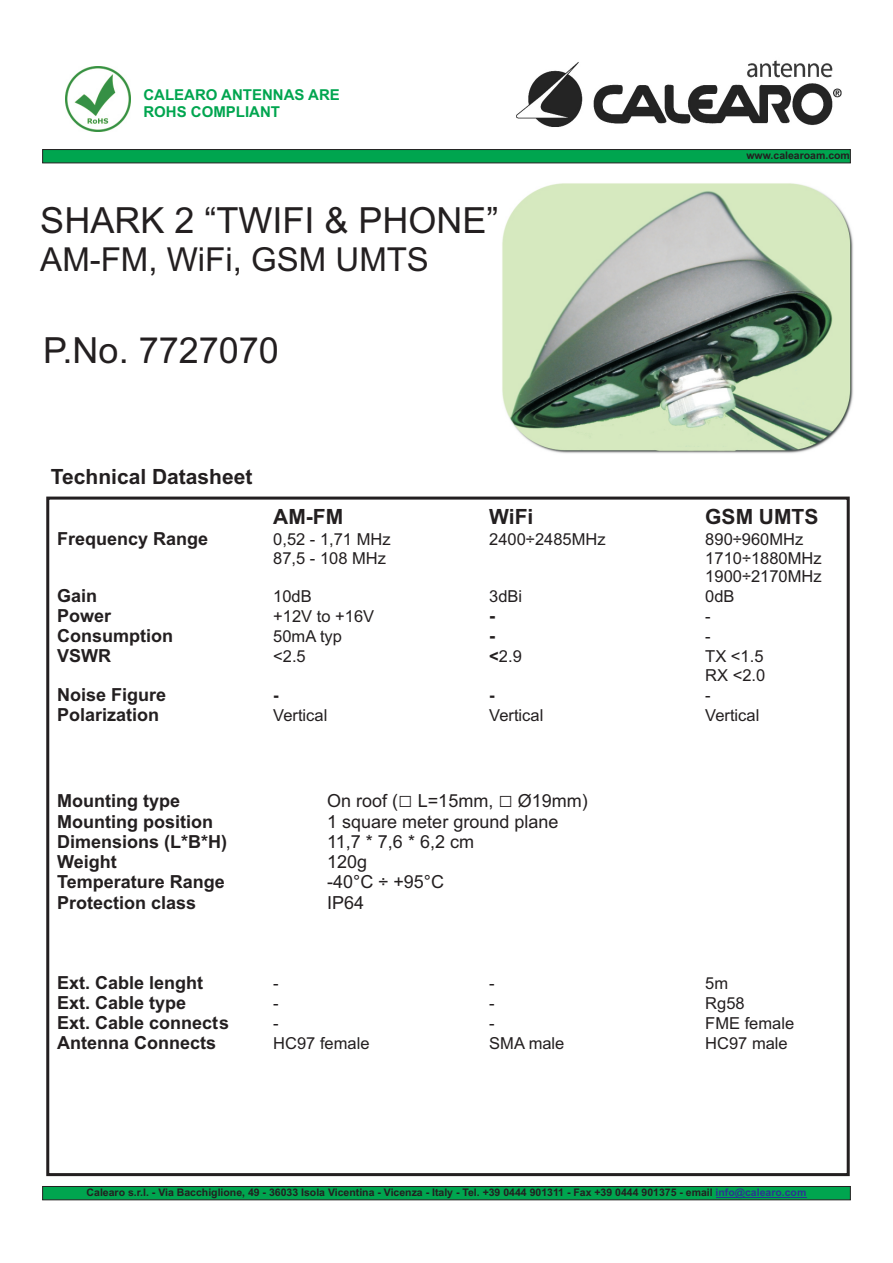
<style>
.page{position:relative;width:893px;height:1263px;background:#fff}
.page>*{position:absolute;margin:0;border:0;box-sizing:border-box;transform-origin:0 0}
.t1{font:36px "Arial";color:#231f20}
.t2{font:33px "Arial";color:#231f20}
.t3{font:700 21px "Arial";color:#231f20}
.t4{font:700 18px "Arial";color:#231f20}
.t5{font:18px "Arial";color:#231f20}
.t6{font:16.5px/18.6px "Arial";color:#231f20}
.t7{font:700 16.5px "Arial";color:#231f20}
.t8{font:700 15px/16.8px "Arial";color:#00a54f}
.t9{font:700 10.5px "Arial";color:#231f20}
.s1{font-weight:700}
.s2{font-weight:700;font-size:24px}
.s3{color:#2d3291}
</style>
<div class="page">
<svg style="left:42px;top:149px;width:809px;height:14px;background:#04954a"></svg>
<img style="left:516px;top:60px;width:326px;height:67px">
<svg style="left:42px;top:1186px;width:809px;height:14px;background:#05954a"></svg>
<hr style="left:716px;top:1197px;width:90px;height:1px;background:#2d3291">
<img style="left:65px;top:66px;width:65px;height:65px">
<div style="left:46px;top:497px;width:804px;height:679px;border:3px solid #231f20"></div>
<img style="left:502px;top:183px;width:351px;height:271px">
<p class="t8" style="left:143px;top:88px;width:198px">CALEARO ANTENNAS ARE<br>ROHS COMPLIANT</p>
<h1 class="t1" style="left:40px;top:207px;width:460px">SHARK 2 “TWIFI &amp; PHONE”</h1>
<h2 class="t2" style="left:40px;top:246px;width:390px">AM-FM, WiFi, GSM UMTS</h2>
<h1 class="t1" style="left:43px;top:336px;width:237px">P.No. 7727070</h1>
<p class="t3" style="left:51px;top:468px;width:203px">Technical Datasheet</p>
<p class="t9" style="left:746px;top:152px;width:105px">www.calearoam.com</p>
<p class="t3" style="left:273px;top:509px;width:71px">AM-FM</p>
<p class="t3" style="left:489px;top:509px;width:46px">WiFi</p>
<p class="t3" style="left:705px;top:509px;width:115px">GSM UMTS</p>
<p class="t4" style="left:57px;top:532px;width:153px">Frequency Range</p>
<p class="t6" style="left:489px;top:531px;width:118px">2400÷2485MHz</p>
<p class="t6" style="left:705px;top:531px;width:118px">890÷960MHz<br>1710÷1880MHz<br>1900÷2170MHz</p>
<p class="t4" style="left:57px;top:589px;width:42px">Gain</p>
<p class="t6" style="left:273px;top:588px;width:40px">10dB</p>
<p class="t6" style="left:489px;top:588px;width:35px">3dBi</p>
<p class="t6" style="left:705px;top:588px;width:31px">0dB</p>
<p class="t4" style="left:57px;top:609px;width:56px">Power</p>
<p class="t4" style="left:489px;top:609px;width:7px">-</p>
<p class="t6" style="left:705px;top:608px;width:7px">-</p>
<p class="t4" style="left:57px;top:629px;width:117px">Consumption</p>
<p class="t4" style="left:489px;top:629px;width:7px">-</p>
<p class="t6" style="left:705px;top:628px;width:7px">-</p>
<p class="t4" style="left:57px;top:649px;width:55px">VSWR</p>
<p class="t6" style="left:489px;top:648px;width:34px"><span class="s1">&lt;</span>2.9</p>
<p class="t6" style="left:705px;top:667px;width:62px">RX &lt;2.0</p>
<p class="t4" style="left:57px;top:688px;width:111px">Noise Figure</p>
<p class="t7" style="left:273px;top:689px;width:7px">-</p>
<p class="t7" style="left:489px;top:689px;width:7px">-</p>
<p class="t6" style="left:705px;top:687px;width:7px">-</p>
<p class="t4" style="left:57px;top:708px;width:104px">Polarization</p>
<p class="t6" style="left:705px;top:707px;width:56px">Vertical</p>
<p class="t6" style="left:273px;top:531px;width:119px">0,52 - 1,71 MHz<br>87,5 - 108 MHz</p>
<p class="t6" style="left:273px;top:608px;width:102px;line-height:20.1px">+12V to +16V<br>50mA typ &lt;2.5</p>
<p class="t6" style="left:705px;top:648px;width:60px">TX &lt;1.5</p>
<p class="t6" style="left:273px;top:707px;width:56px">Vertical</p>
<p class="t6" style="left:489px;top:707px;width:56px">Vertical</p>
<p class="t4" style="left:57px;top:793px;width:124px">Mounting type</p>
<p class="t5" style="left:327px;top:793px;width:262px">On roof (<span class="s2">?</span> L=15mm, <span class="s2">?</span> Ø19mm)</p>
<p class="t4" style="left:57px;top:815px;width:157px">Mounting position</p>
<p class="t5" style="left:327px;top:815px;width:233px">1 square meter ground plane</p>
<p class="t4" style="left:57px;top:835px;width:172px">Dimensions (L*B*H)</p>
<p class="t5" style="left:327px;top:835px;width:148px">11,7 * 7,6 * 6,2 cm</p>
<p class="t4" style="left:57px;top:855px;width:61px">Weight</p>
<p class="t5" style="left:327px;top:855px;width:42px">120g</p>
<p class="t4" style="left:57px;top:875px;width:169px">Temperature Range</p>
<p class="t5" style="left:327px;top:875px;width:118px">-40°C ÷ +95°C</p>
<p class="t4" style="left:57px;top:895px;width:141px">Protection class</p>
<p class="t5" style="left:327px;top:895px;width:39px">IP64</p>
<p class="t4" style="left:57px;top:976px;width:148px">Ext. Cable lenght</p>
<p class="t6" style="left:273px;top:975px;width:7px">-</p>
<p class="t6" style="left:489px;top:975px;width:7px">-</p>
<p class="t6" style="left:705px;top:975px;width:24px">5m</p>
<p class="t4" style="left:57px;top:996px;width:131px">Ext. Cable type</p>
<p class="t6" style="left:273px;top:995px;width:7px">-</p>
<p class="t6" style="left:489px;top:995px;width:7px">-</p>
<p class="t6" style="left:705px;top:995px;width:41px">Rg58</p>
<p class="t4" style="left:57px;top:1016px;width:174px">Ext. Cable connects</p>
<p class="t6" style="left:273px;top:1015px;width:7px">-</p>
<p class="t6" style="left:489px;top:1015px;width:7px">-</p>
<p class="t6" style="left:705px;top:1015px;width:90px">FME female</p>
<p class="t4" style="left:57px;top:1036px;width:161px">Antenna Connects</p>
<p class="t6" style="left:273px;top:1036px;width:98px">HC97 female</p>
<p class="t6" style="left:489px;top:1036px;width:77px">SMA male</p>
<p class="t6" style="left:705px;top:1036px;width:84px">HC97 male</p>
<p class="t9" style="left:87px;top:1189px;width:721px">Calearo s.r.l. - Via Bacchiglione, 49 - 36033 Isola Vicentina - Vicenza - Italy - Tel. +39 0444 901311 - Fax +39 0444 901375 - email <span class="s3">info@calearo.com</span></p>
</div>
